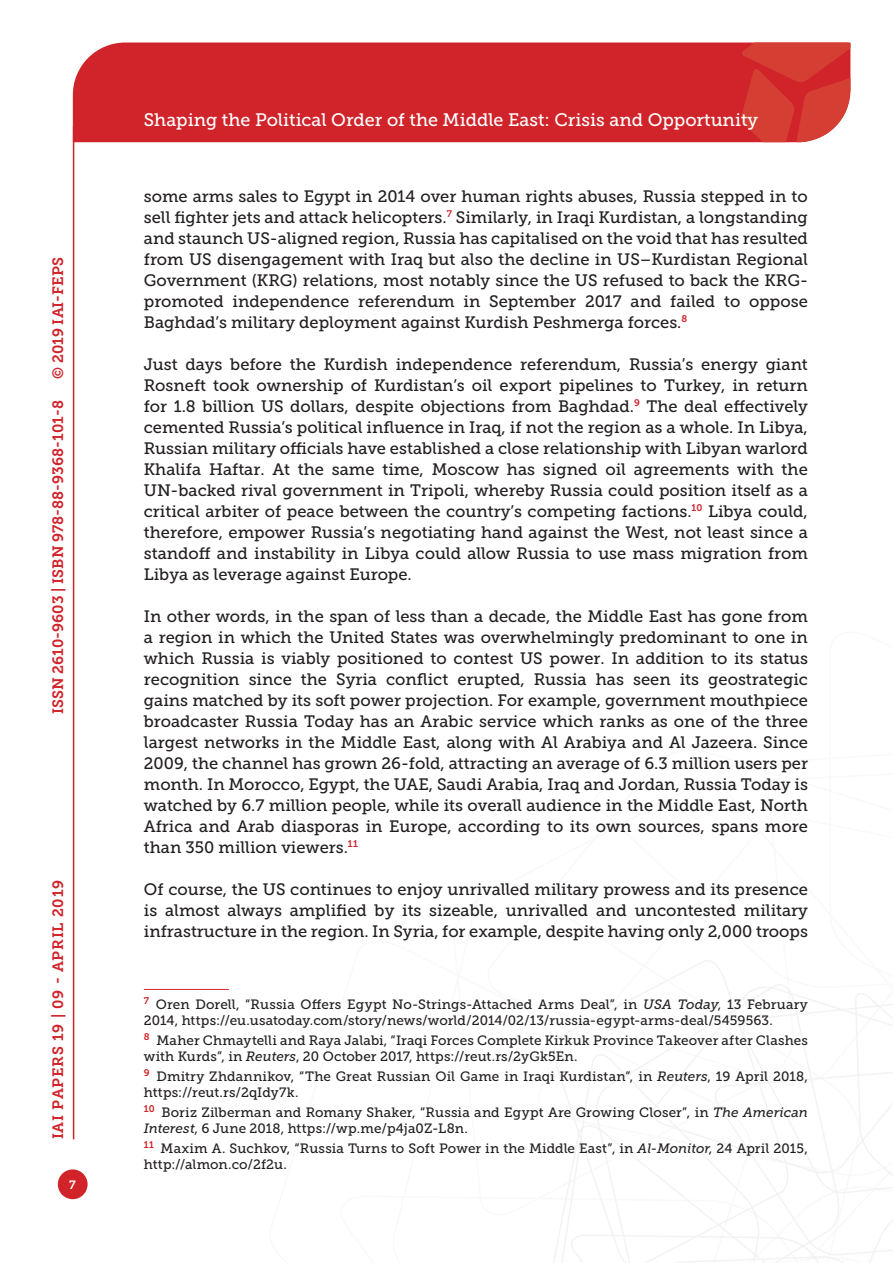
<style>
.page{position:relative;width:893px;height:1263px;background:#fff}
.page>*{position:absolute;margin:0;border:0;box-sizing:border-box;transform-origin:0 0}
.t1{font:18px "Museo Slab 500";color:#fff}
.Testo{font:16.5px/21px "Museo Slab 500";color:#231f20;text-align:justify}
.t2{font:15px "Museo Slab 700";color:#d1232a}
.t3{font:15px "Museo Slab 700";letter-spacing:.05em;color:#d1232a}
.Nota{font:13.5px/16.2px "Museo Slab 500";letter-spacing:.01em;color:#231f20}
.t4{font:12px "Museo Slab 700";color:#fff}
.s1{font-style:italic}
</style>
<div class="page">
<svg style="left:553px;top:960px;width:340px;height:303px"></svg>
<div style="left:73px;top:43px;width:668px;height:99px;background:#d1232a"></div>
<svg style="left:741px;top:43px;width:109px;height:99px;background:#d6413a"></svg>
<div style="left:58px;top:1169px;width:30px;height:30px;background:#d1232a;border-radius:50%"></div>
<hr style="left:73px;top:126px;width:1px;height:1013px;background:#d1232a">
<hr style="left:144px;top:989px;width:85px;height:1px;background:#d1232a">
<p class="t2" style="left:50px;top:379px;width:123px;rotate:-90deg">© 2019 IAI-FEPS</p>
<p class="t2" style="left:49px;top:714px;width:315px;rotate:-90deg">ISSN 2610-9603 | ISBN 978-88-9368-101-8</p>
<p class="t3" style="left:50px;top:1139px;width:261px;rotate:-90deg">IAI PAPERS 19 | 09 - APRIL 2019</p>
<p class="t4" style="left:69px;top:1178px;width:8px">7</p>
<p class="t1" style="left:144px;top:110px;width:616px">Shaping the Political Order of the Middle East: Crisis and Opportunity</p>
<p class="Testo" style="left:144px;top:186px;width:666px">some arms sales to Egypt in 2014 over human rights abuses, Russia stepped in to sell fighter jets and attack helicopters.<sup>7</sup> Similarly, in Iraqi Kurdistan, a longstanding and staunch US-aligned region, Russia has capitalised on the void that has resulted from US disengagement with Iraq but also the decline in US–Kurdistan Regional Government (KRG) relations, most notably since the US refused to back the KRG&shy;promoted independence referendum in September 2017 and failed to oppose Baghdad’s military deployment against Kurdish Peshmerga forces.<sup>8</sup></p>
<p class="Testo" style="left:144px;top:354px;width:666px">Just days before the Kurdish independence referendum, Russia’s energy giant Rosneft took ownership of Kurdistan’s oil export pipelines to Turkey, in return for 1.8 billion US dollars, despite objections from Baghdad.<sup>9</sup> The deal effectively cemented Russia’s political influence in Iraq, if not the region as a whole. In Libya, Russian military officials have established a close relationship with Libyan warlord Khalifa Haftar. At the same time, Moscow has signed oil agreements with the UN-backed rival government in Tripoli, whereby Russia could position itself as a critical arbiter of peace between the country’s competing factions.<sup>10</sup> Libya could, therefore, empower Russia’s negotiating hand against the West, not least since a standoff and instability in Libya could allow Russia to use mass migration from Libya as leverage against Europe.</p>
<p class="Testo" style="left:144px;top:606px;width:666px">In other words, in the span of less than a decade, the Middle East has gone from a region in which the United States was overwhelmingly predominant to one in which Russia is viably positioned to contest US power. In addition to its status recognition since the Syria conflict erupted, Russia has seen its geostrategic gains matched by its soft power projection. For example, government mouthpiece broadcaster Russia Today has an Arabic service which ranks as one of the three largest networks in the Middle East, along with Al Arabiya and Al Jazeera. Since 2009, the channel has grown 26-fold, attracting an average of 6.3 million users per month. In Morocco, Egypt, the UAE, Saudi Arabia, Iraq and Jordan, Russia Today is watched by 6.7 million people, while its overall audience in the Middle East, North Africa and Arab diasporas in Europe, according to its own sources, spans more than 350 million viewers.<sup>11</sup></p>
<p class="Testo" style="left:144px;top:879px;width:666px">Of course, the US continues to enjoy unrivalled military prowess and its presence is almost always amplified by its sizeable, unrivalled and uncontested military infrastructure in the region. In Syria, for example, despite having only 2,000 troops</p>
<p class="Nota" style="left:144px;top:996px;width:666px"><sup>7</sup> Oren Dorell, “Russia Offers Egypt No-Strings-Attached Arms Deal”, in <span class="s1">USA Today</span>, 13 February<br>2014, https://eu.usatoday.com/story/news/world/2014/02/13/russia-egypt-arms-deal/5459563.</p>
<p class="Nota" style="left:144px;top:1032px;width:666px"><sup>8</sup> Maher Chmaytelli and Raya Jalabi, “Iraqi Forces Complete Kirkuk Province Takeover after Clashes with Kurds”, in <span class="s1">Reuters</span>, 20 October 2017, https://reut.rs/2yGk5En.</p>
<p class="Nota" style="left:144px;top:1068px;width:666px"><sup>9</sup> Dmitry Zhdannikov, “The Great Russian Oil Game in Iraqi Kurdistan”, in <span class="s1">Reuters</span>, 19 April 2018, https://reut.rs/2qIdy7k.</p>
<p class="Nota" style="left:144px;top:1104px;width:666px"><sup>10</sup> Boriz Zilberman and Romany Shaker, “Russia and Egypt Are Growing Closer”, in <span class="s1">The American<br>Interest</span>, 6 June 2018, https://wp.me/p4ja0Z-L8n.</p>
<p class="Nota" style="left:144px;top:1140px;width:666px"><sup>11</sup> Maxim A. Suchkov, “Russia Turns to Soft Power in the Middle East”, in <span class="s1">Al-Monitor</span>, 24 April 2015, http://almon.co/2f2u.</p>
</div>
